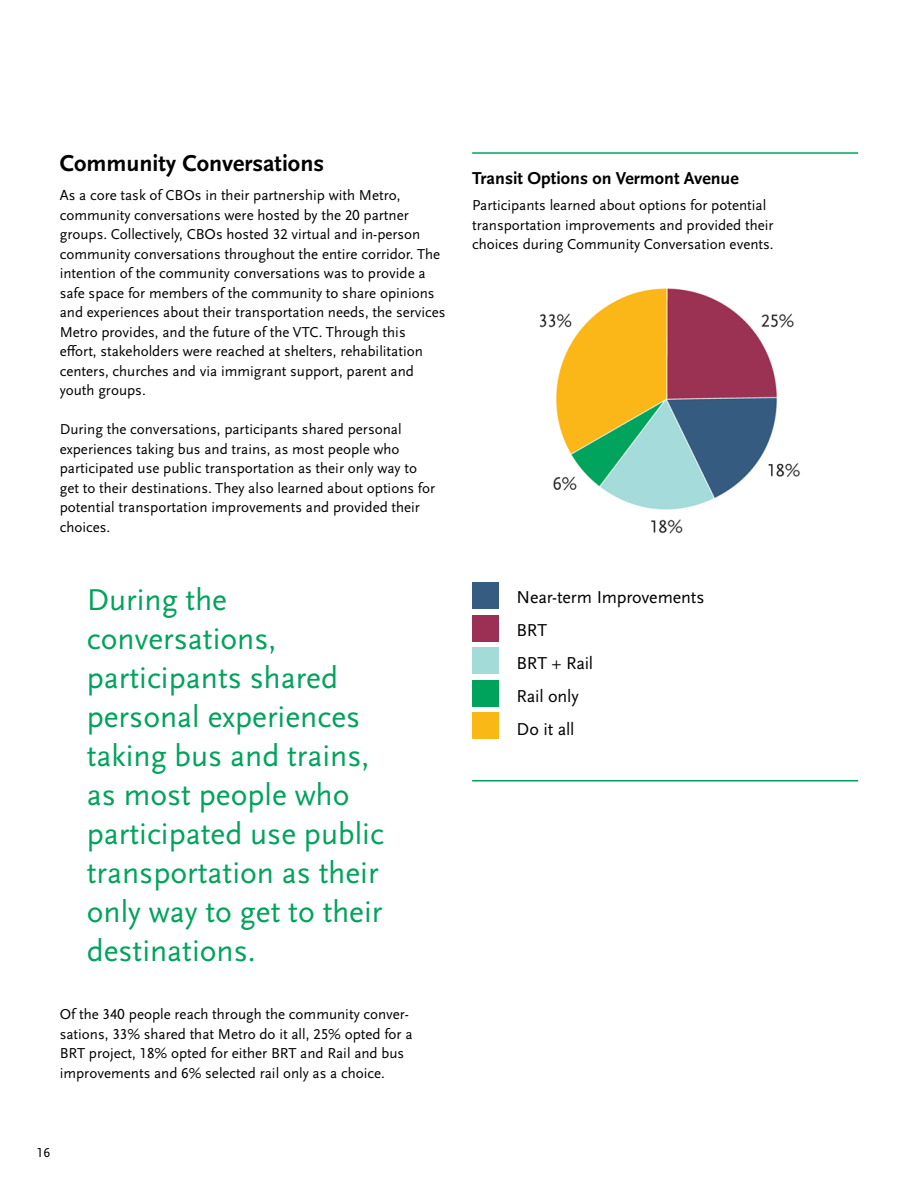
<style>
.page{position:relative;width:918px;height:1188px;background:#fff}
.page>*{position:absolute;margin:0;border:0;box-sizing:border-box;transform-origin:0 0}
.t1{font:31.5px/39px "Scala Sans Pro";color:#00a35c}
.t2{font:700 24px "Scala Sans Pro";color:#000}
.t3{font:18px/33px "Scala Sans Pro";letter-spacing:-.01em;color:#000}
.t4{font:700 18px "Scala Sans Pro";color:#000}
.t5{font:15px/19.5px "Scala Sans Pro";color:#000}
.t6{font:13.5px "Scala Sans Pro";color:#000}
</style>
<div class="page">
<hr style="left:472px;top:152px;width:386px;height:2px;background:#00a35c">
<hr style="left:472px;top:780px;width:386px;height:2px;background:#00a35c">
<img style="left:539px;top:288px;width:261px;height:246px">
<div style="left:472px;top:647px;width:27px;height:27px;background:#a3dbd9"></div>
<div style="left:472px;top:712px;width:27px;height:27px;background:#fab817"></div>
<div style="left:472px;top:582px;width:27px;height:27px;background:#365c82"></div>
<div style="left:472px;top:615px;width:27px;height:27px;background:#9c3054"></div>
<div style="left:472px;top:680px;width:27px;height:27px;background:#00a35c"></div>
<h2 class="t2" style="left:60px;top:149px;width:266px">Community Conversations</h2>
<p class="t5" style="left:60px;top:186px;width:387px">As a core task of CBOs in their partnership with Metro, community conversations were hosted by the 20 partner groups. Collectively, CBOs hosted 32 virtual and in-person community conversations throughout the entire corridor. The intention of the community conversations was to provide a safe space for members of the community to share opinions and experiences about their transportation needs, the services Metro provides, and the future of the VTC. Through this effort, stakeholders were reached at shelters, rehabilitation centers, churches and via immigrant support, parent and youth groups.</p>
<p class="t5" style="left:60px;top:420px;width:377px">During the conversations, participants shared personal experiences taking bus and trains, as most people who participated use public transportation as their only way to get to their destinations. They also learned about options for potential transportation improvements and provided their choices.</p>
<h1 class="t1" style="left:87px;top:580px;width:299px">During the conversations, participants shared personal experiences taking bus and trains, as most people who participated use public transportation as their only way to get to their destinations.</h1>
<p class="t5" style="left:60px;top:1005px;width:354px">Of the 340 people reach through the community conver&shy;sations, 33% shared that Metro do it all, 25% opted for a BRT project, 18% opted for either BRT and Rail and bus improvements and 6% selected rail only as a choice.</p>
<p class="t6" style="left:37px;top:1144px;width:15px">16</p>
<p class="t4" style="left:472px;top:168px;width:268px">Transit Options on Vermont Avenue</p>
<p class="t5" style="left:472px;top:196px;width:303px">Participants learned about options for potential transportation improvements and provided their choices during Community Conversation events.</p>
<p class="t3" style="left:517px;top:580px;width:190px">Near-term Improvements<br>BRT<br>BRT + Rail<br>Rail only<br>Do it all</p>
</div>
